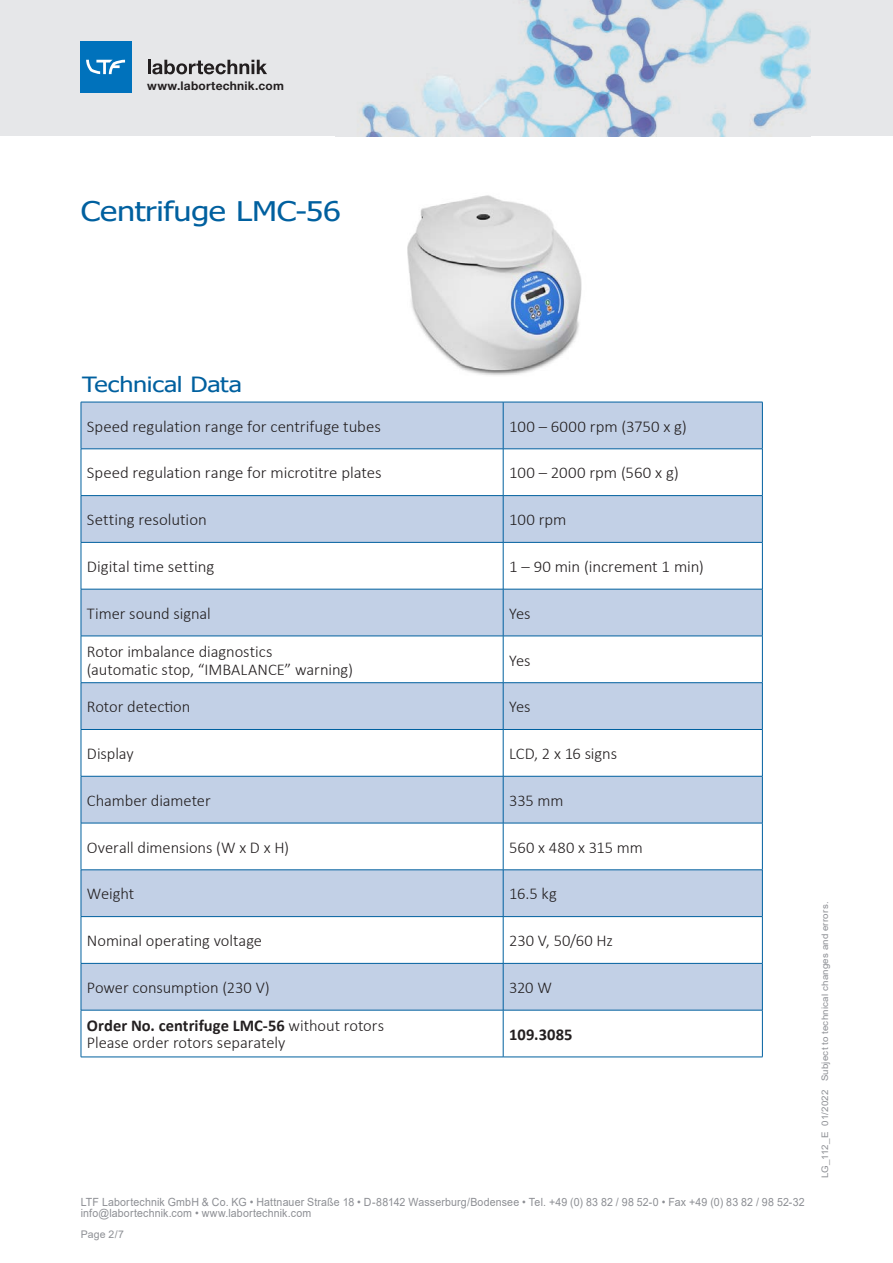
<style>
.page{position:relative;width:893px;height:1263px;background:#fff}
.page>*{position:absolute;margin:0;border:0;box-sizing:border-box;transform-origin:0 0}
.Headline{font:27px "Tahoma";letter-spacing:-.01em;color:#00609f;scale:1.2 1}
.Aufzählung{font:21px "Tahoma";letter-spacing:-.015em;color:#00609f;scale:1.2 1}
.t1{font:300 16.5px/18px "Calibri";letter-spacing:-.005em;color:#231f20}
.t2{font:700 16.5px "Calibri";letter-spacing:.005em;color:#231f20}
.t3{font:700 12px "Helvetica Neue LT Std";letter-spacing:.015em;color:#231f20}
.t4{font:11.25px/11.2px "Arial";letter-spacing:.015em;color:#8d8f94;scale:.94 1}
.t5{font:10.5px "Arial";color:#8d8f94}
.t6{font:9px "Arial";letter-spacing:.02em;color:#8d8f94;scale:1.08 1}
.s1{font-weight:700}
</style>
<div class="page">
<div style="left:0;top:0;width:893px;height:136px;background:#e6e7e9"></div>
<img style="left:361px;top:0;width:449px;height:136px">
<hr style="left:148px;top:60px;width:3px;height:14px;background:#231f20">
<svg style="left:152px;top:60px;width:115px;height:14px"></svg>
<div style="left:80px;top:41px;width:51px;height:52px;background:#0072bc"></div>
<svg style="left:86px;top:60px;width:39px;height:14px"></svg>
<svg style="left:82px;top:403px;width:680px;height:607px;fill:#c2d0e6"></svg>
<hr style="left:81px;top:402px;width:422px;height:1px;background:#00609f">
<hr style="left:81px;top:402px;width:1px;height:47px;background:#00609f">
<hr style="left:503px;top:402px;width:260px;height:1px;background:#00609f">
<hr style="left:503px;top:402px;width:1px;height:47px;background:#00609f">
<hr style="left:762px;top:402px;width:1px;height:47px;background:#00609f">
<hr style="left:81px;top:449px;width:422px;height:1px;background:#00609f">
<hr style="left:81px;top:449px;width:1px;height:46px;background:#00609f">
<hr style="left:503px;top:449px;width:260px;height:1px;background:#00609f">
<hr style="left:503px;top:449px;width:1px;height:46px;background:#00609f">
<hr style="left:762px;top:449px;width:1px;height:46px;background:#00609f">
<hr style="left:81px;top:495px;width:422px;height:1px;background:#00609f">
<hr style="left:81px;top:496px;width:1px;height:46px;background:#00609f">
<hr style="left:503px;top:495px;width:260px;height:1px;background:#00609f">
<hr style="left:503px;top:496px;width:1px;height:46px;background:#00609f">
<hr style="left:762px;top:496px;width:1px;height:46px;background:#00609f">
<hr style="left:81px;top:542px;width:422px;height:1px;background:#00609f">
<hr style="left:81px;top:543px;width:1px;height:46px;background:#00609f">
<hr style="left:503px;top:542px;width:260px;height:1px;background:#00609f">
<hr style="left:503px;top:543px;width:1px;height:46px;background:#00609f">
<hr style="left:762px;top:543px;width:1px;height:46px;background:#00609f">
<hr style="left:81px;top:589px;width:422px;height:1px;background:#00609f">
<hr style="left:81px;top:589px;width:1px;height:47px;background:#00609f">
<hr style="left:503px;top:589px;width:260px;height:1px;background:#00609f">
<hr style="left:503px;top:589px;width:1px;height:47px;background:#00609f">
<hr style="left:762px;top:589px;width:1px;height:47px;background:#00609f">
<hr style="left:81px;top:636px;width:422px;height:1px;background:#00609f">
<hr style="left:81px;top:636px;width:1px;height:46px;background:#00609f">
<hr style="left:503px;top:636px;width:260px;height:1px;background:#00609f">
<hr style="left:503px;top:636px;width:1px;height:46px;background:#00609f">
<hr style="left:762px;top:636px;width:1px;height:46px;background:#00609f">
<hr style="left:81px;top:682px;width:422px;height:1px;background:#00609f">
<hr style="left:81px;top:683px;width:1px;height:46px;background:#00609f">
<hr style="left:503px;top:682px;width:260px;height:1px;background:#00609f">
<hr style="left:503px;top:683px;width:1px;height:46px;background:#00609f">
<hr style="left:762px;top:683px;width:1px;height:46px;background:#00609f">
<hr style="left:81px;top:729px;width:422px;height:1px;background:#00609f">
<hr style="left:81px;top:730px;width:1px;height:46px;background:#00609f">
<hr style="left:503px;top:729px;width:260px;height:1px;background:#00609f">
<hr style="left:503px;top:730px;width:1px;height:46px;background:#00609f">
<hr style="left:762px;top:730px;width:1px;height:46px;background:#00609f">
<hr style="left:81px;top:776px;width:422px;height:1px;background:#00609f">
<hr style="left:81px;top:776px;width:1px;height:47px;background:#00609f">
<hr style="left:503px;top:776px;width:260px;height:1px;background:#00609f">
<hr style="left:503px;top:776px;width:1px;height:47px;background:#00609f">
<hr style="left:762px;top:776px;width:1px;height:47px;background:#00609f">
<hr style="left:81px;top:823px;width:422px;height:1px;background:#00609f">
<hr style="left:81px;top:823px;width:1px;height:47px;background:#00609f">
<hr style="left:503px;top:823px;width:260px;height:1px;background:#00609f">
<hr style="left:503px;top:823px;width:1px;height:47px;background:#00609f">
<hr style="left:762px;top:823px;width:1px;height:47px;background:#00609f">
<hr style="left:81px;top:869px;width:422px;height:1px;background:#00609f">
<hr style="left:81px;top:870px;width:1px;height:46px;background:#00609f">
<hr style="left:503px;top:869px;width:260px;height:1px;background:#00609f">
<hr style="left:503px;top:870px;width:1px;height:46px;background:#00609f">
<hr style="left:762px;top:870px;width:1px;height:46px;background:#00609f">
<hr style="left:81px;top:916px;width:422px;height:1px;background:#00609f">
<hr style="left:81px;top:917px;width:1px;height:46px;background:#00609f">
<hr style="left:503px;top:916px;width:260px;height:1px;background:#00609f">
<hr style="left:503px;top:917px;width:1px;height:46px;background:#00609f">
<hr style="left:762px;top:917px;width:1px;height:46px;background:#00609f">
<hr style="left:81px;top:963px;width:422px;height:1px;background:#00609f">
<hr style="left:81px;top:963px;width:1px;height:47px;background:#00609f">
<hr style="left:503px;top:963px;width:260px;height:1px;background:#00609f">
<hr style="left:503px;top:963px;width:1px;height:47px;background:#00609f">
<hr style="left:762px;top:963px;width:1px;height:47px;background:#00609f">
<hr style="left:81px;top:1010px;width:422px;height:1px;background:#00609f">
<hr style="left:81px;top:1010px;width:1px;height:47px;background:#00609f">
<hr style="left:503px;top:1010px;width:260px;height:1px;background:#00609f">
<hr style="left:503px;top:1010px;width:1px;height:47px;background:#00609f">
<hr style="left:762px;top:1010px;width:1px;height:47px;background:#00609f">
<hr style="left:81px;top:1057px;width:422px;height:1px;background:#00609f">
<hr style="left:503px;top:1057px;width:260px;height:1px;background:#00609f">
<img style="left:407px;top:195px;width:175px;height:181px">
<p class="t3" style="left:147px;top:79px;width:138px">www.labortechnik.com</p>
<p class="Headline" style="left:81px;top:193px;width:218px">Centrifuge LMC-56</p>
<p class="Aufzählung" style="left:82px;top:371px;width:135px">Technical Data</p>
<p class="t1" style="left:87px;top:417px;width:295px">Speed regulation range for centrifuge tubes</p>
<p class="t1" style="left:509px;top:417px;width:179px">100 – 6000 rpm (3750 x g)</p>
<p class="t1" style="left:87px;top:464px;width:296px">Speed regulation range for microtitre plates</p>
<p class="t1" style="left:509px;top:464px;width:171px">100 – 2000 rpm (560 x g)</p>
<p class="t1" style="left:87px;top:510px;width:121px">Setting resolution</p>
<p class="t1" style="left:509px;top:510px;width:59px">100 rpm</p>
<p class="t1" style="left:87px;top:557px;width:129px">Digital time setting</p>
<p class="t1" style="left:509px;top:557px;width:196px">1 – 90 min (increment 1 min)</p>
<p class="t1" style="left:87px;top:604px;width:125px">Timer sound signal</p>
<p class="t1" style="left:509px;top:604px;width:23px">Yes</p>
<p class="t1" style="left:87px;top:642px;width:268px">Rotor imbalance diagnostics<br>(automatic stop, “IMBALANCE” warning)</p>
<p class="t1" style="left:509px;top:651px;width:23px">Yes</p>
<p class="t1" style="left:87px;top:698px;width:105px">Rotor detection</p>
<p class="t1" style="left:509px;top:698px;width:23px">Yes</p>
<p class="t1" style="left:87px;top:744px;width:48px">Display</p>
<p class="t1" style="left:509px;top:744px;width:109px">LCD, 2 x 16 signs</p>
<p class="t1" style="left:87px;top:791px;width:125px">Chamber diameter</p>
<p class="t1" style="left:509px;top:791px;width:56px">335 mm</p>
<p class="t1" style="left:87px;top:838px;width:203px">Overall dimensions (W x D x H)</p>
<p class="t1" style="left:509px;top:838px;width:135px">560 x 480 x 315 mm</p>
<p class="t1" style="left:87px;top:885px;width:49px">Weight</p>
<p class="t1" style="left:509px;top:885px;width:49px">16.5 kg</p>
<p class="t1" style="left:87px;top:931px;width:177px">Nominal operating voltage</p>
<p class="t1" style="left:509px;top:931px;width:105px">230 V, 50/60 Hz</p>
<p class="t1" style="left:87px;top:978px;width:184px">Power consumption (230 V)</p>
<p class="t1" style="left:509px;top:978px;width:44px">320 W</p>
<p class="t1" style="left:87px;top:1017px;width:299px;line-height:16.5px"><span class="s1">Order No. centrifuge LMC-56</span> without rotors<br>Please order rotors separately</p>
<p class="t2" style="left:509px;top:1022px;width:65px">109.3085</p>
<p class="t4" style="left:81px;top:1196px;width:771px">LTF Labortechnik GmbH &amp; Co. KG • Hattnauer Straße 18 • D-88142 Wasserburg/Bodensee • Tel. +49 (0) 83 82 / 98 52-0 • Fax +49 (0) 83 82 / 98 52-32 info@labortechnik.com • www.labortechnik.com</p>
<p class="t5" style="left:81px;top:1227px;width:45px">Page 2/7</p>
<p class="t6" style="left:819px;top:1178px;width:257px;rotate:-90deg">LG_112_E 01/2022 Subject to technical changes and errors.</p>
</div>
